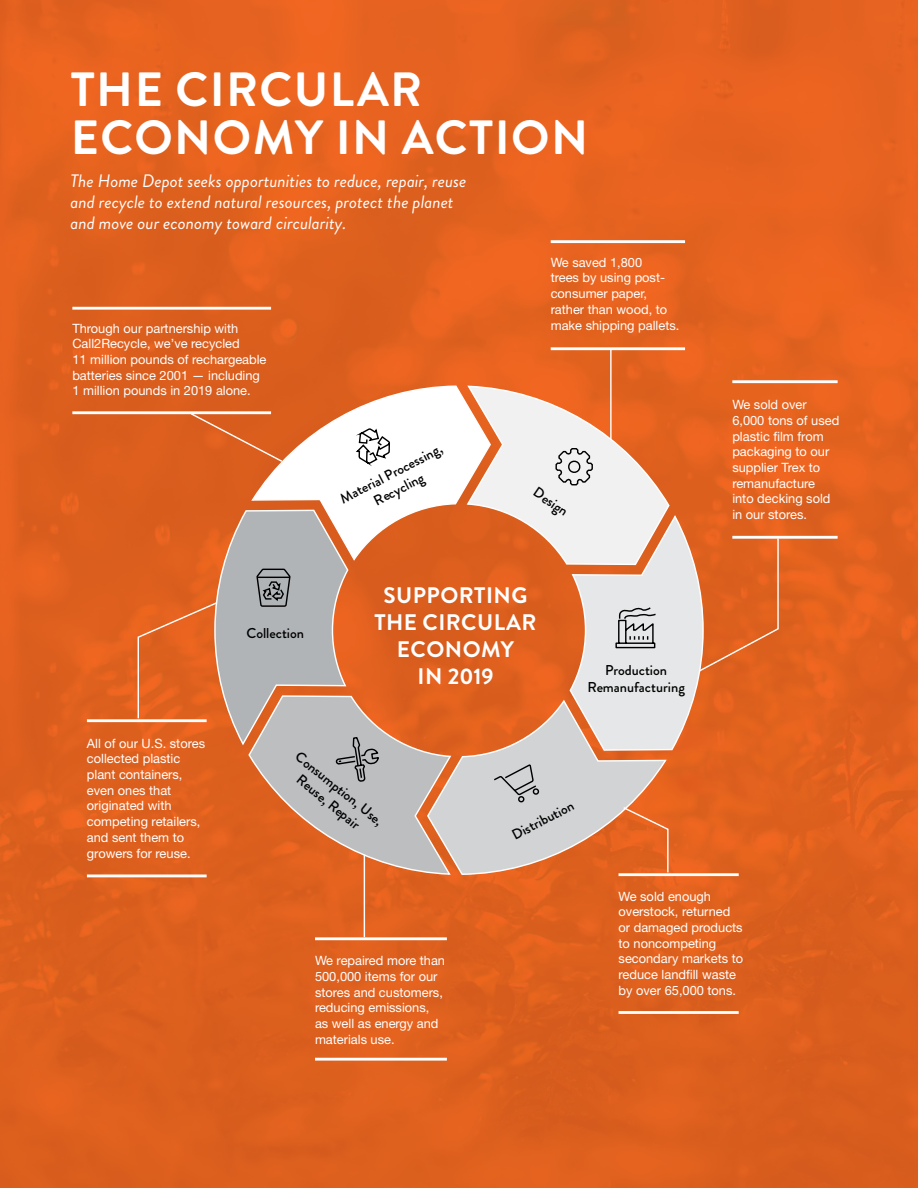
<style>
.page{position:relative;width:918px;height:1188px;background:#fff}
.page>*{position:absolute;margin:0;border:0;box-sizing:border-box;transform-origin:0 0}
.t1{font:700 48px/48px "Brandon Grotesque";letter-spacing:.03em;color:#fff}
.t2{font:700 22.5px/27px "Brandon Grotesque";letter-spacing:.02em;color:#fff;text-align:center}
.t3{font:italic 18px/21px "Brandon Grotesque";color:#fff}
.t4{font:500 14.25px/17.1px "Brandon Grotesque";color:#000;text-align:center}
.t5{font:12.9px/15.8px "Helvetica Neue LT Std";color:#fff}
</style>
<div class="page">
<div style="left:0;top:0;width:918px;height:1188px;background:linear-gradient(to bottom,#e76320,#db5f1e)"></div>
<hr style="left:610px;top:349px;width:2px;height:97px;background:#fff">
<hr style="left:315px;top:937px;width:132px;height:3px;background:#fff">
<hr style="left:87px;top:719px;width:120px;height:3px;background:#fff">
<hr style="left:732px;top:380px;width:106px;height:3px;background:#fff">
<hr style="left:72px;top:307px;width:199px;height:3px;background:#fff">
<hr style="left:551px;top:240px;width:134px;height:3px;background:#fff">
<hr style="left:732px;top:536px;width:106px;height:3px;background:#fff">
<hr style="left:551px;top:347px;width:134px;height:3px;background:#fff">
<hr style="left:72px;top:411px;width:199px;height:3px;background:#fff">
<hr style="left:315px;top:1058px;width:132px;height:3px;background:#fff">
<hr style="left:87px;top:875px;width:120px;height:2px;background:#fff">
<hr style="left:364px;top:855px;width:1px;height:82px;background:#fff">
<hr style="left:619px;top:1011px;width:120px;height:3px;background:#fff">
<svg style="left:137px;top:384px;width:642px;height:492px;background:#dc926c"></svg>
<h1 class="t1" style="left:71px;top:67px;width:519px">THE CIRCULAR<br>ECONOMY IN ACTION</h1>
<h3 class="t3" style="left:70px;top:170px;width:397px">The Home Depot seeks opportunities to reduce, repair, reuse and recycle to extend natural resources, protect the planet and move our economy toward circularity.</h3>
<p class="t5" style="left:551px;top:254px;width:118px">We saved 1,800 trees by using post&shy;consumer paper, rather than wood, to</p>
<p class="t5" style="left:72px;top:320px;width:167px">Through our partnership with</p>
<p class="t5" style="left:551px;top:317px;width:130px">make shipping pallets.</p>
<p class="t5" style="left:72px;top:336px;width:196px">Call2Recycle, we’ve recycled<br>11 million pounds of rechargeable batteries since 2001 — including<br>1 million pounds in 2019 alone.</p>
<p class="t5" style="left:87px;top:735px;width:120px">All of our U.S. stores collected plastic plant containers, even ones that originated with competing retailers, and sent them to growers for reuse.</p>
<p class="t4" style="left:337px;top:492px;width:115px;rotate:-27deg">Material Processing,<br>Recycling</p>
<p class="t4" style="left:540px;top:484px;width:40px;rotate:35deg">Design</p>
<p class="t4" style="left:247px;top:625px;width:59px">Collection</p>
<h2 class="t2" style="left:374px;top:582px;width:164px">SUPPORTING<br>THE CIRCULAR<br>ECONOMY<br>IN 2019</h2>
<p class="t4" style="left:587px;top:661px;width:99px">Production<br>Remanufacturing</p>
<p class="t4" style="left:303px;top:748px;width:109px;rotate:39deg">Consumption, Use,<br>Reuse, Repair</p>
<p class="t4" style="left:509px;top:828px;width:69px;rotate:-27deg">Distribution</p>
<p class="t5" style="left:732px;top:397px;width:109px">We sold over<br>6,000 tons of used plastic film from packaging to our supplier Trex to remanufacture into decking sold in our stores.</p>
<p class="t5" style="left:315px;top:953px;width:132px">We repaired more than<br>500,000 items for our stores and customers, reducing emissions, as well as energy and materials use.</p>
<p class="t5" style="left:619px;top:888px;width:126px">We sold enough overstock, returned or damaged products to noncompeting secondary markets to reduce landfill waste by over 65,000 tons.</p>
</div>
